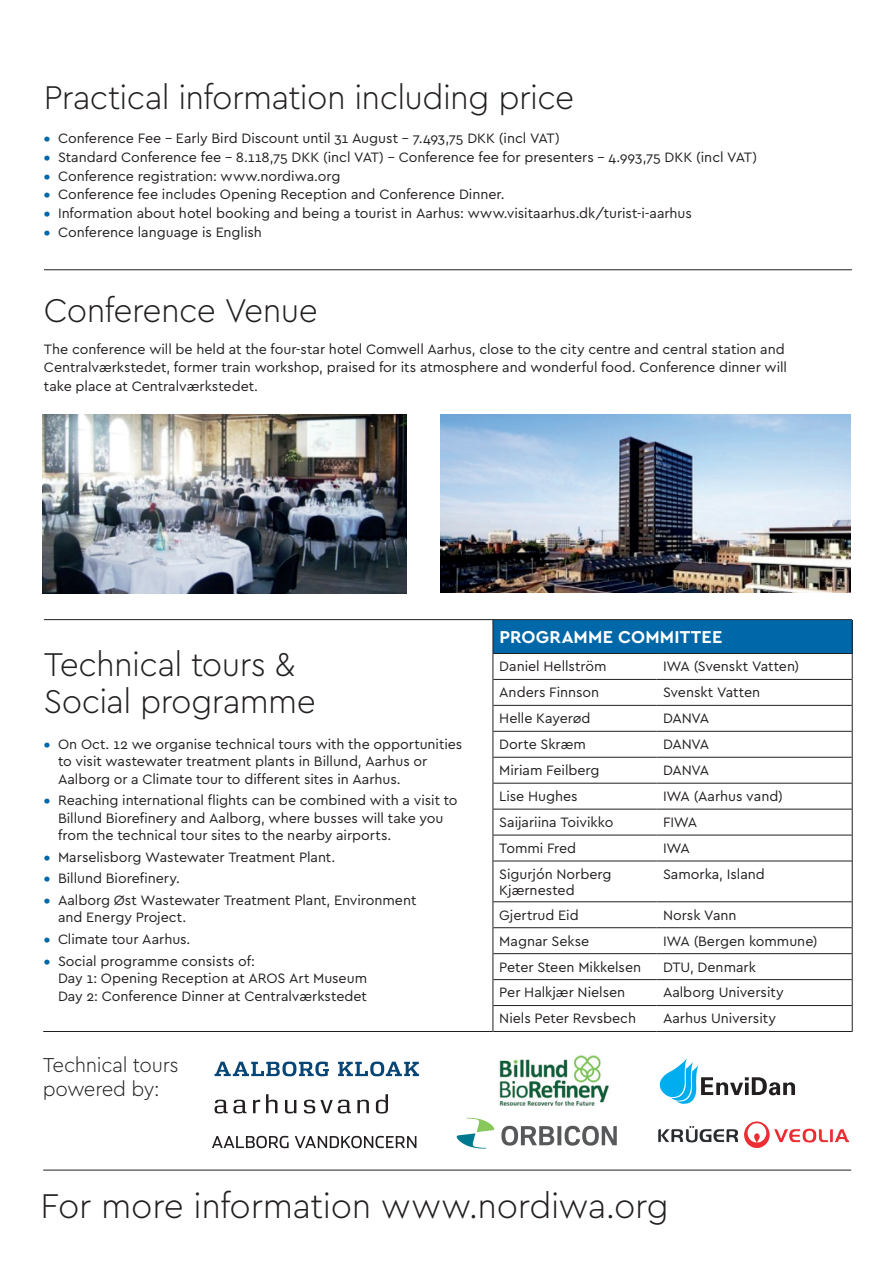
<style>
.page{position:relative;width:893px;height:1263px;background:#fff}
.page>*{position:absolute;margin:0;border:0;box-sizing:border-box;transform-origin:0 0}
.t1{font:300 36px "Cera PRO";letter-spacing:-.01em;color:#231f20}
.t2{font:300 34.5px/37.5px "Cera PRO";letter-spacing:-.02em;color:#231f20}
.t3{font:300 21px/24px "Cera PRO";letter-spacing:-.015em;color:#231f20}
.t4{font:700 18px "Cera PRO";letter-spacing:.015em;color:#fff}
.t5{font:14.25px/17.2px "Cera PRO";letter-spacing:-.005em;color:#231f20}
.s1{font-weight:900;color:#0068a8}
</style>
<div class="page">
<hr style="left:44px;top:269px;width:808px;height:1px;background:#231f20">
<img style="left:43px;top:414px;width:364px;height:179px">
<img style="left:441px;top:414px;width:410px;height:179px">
<div style="left:493px;top:620px;width:359px;height:33px;background:#0068a8"></div>
<hr style="left:493px;top:653px;width:164px;height:1px;background:#231f20">
<hr style="left:657px;top:653px;width:195px;height:1px;background:#231f20">
<hr style="left:493px;top:679px;width:164px;height:1px;background:#231f20">
<hr style="left:657px;top:679px;width:195px;height:1px;background:#231f20">
<hr style="left:493px;top:705px;width:164px;height:1px;background:#231f20">
<hr style="left:657px;top:705px;width:195px;height:1px;background:#231f20">
<hr style="left:493px;top:731px;width:164px;height:1px;background:#231f20">
<hr style="left:657px;top:731px;width:195px;height:1px;background:#231f20">
<hr style="left:493px;top:757px;width:164px;height:1px;background:#231f20">
<hr style="left:657px;top:757px;width:195px;height:1px;background:#231f20">
<hr style="left:493px;top:783px;width:164px;height:1px;background:#231f20">
<hr style="left:657px;top:783px;width:195px;height:1px;background:#231f20">
<hr style="left:493px;top:809px;width:164px;height:1px;background:#231f20">
<hr style="left:657px;top:809px;width:195px;height:1px;background:#231f20">
<hr style="left:493px;top:835px;width:164px;height:1px;background:#231f20">
<svg style="left:493px;top:653px;width:1px;height:208px"></svg>
<hr style="left:657px;top:835px;width:195px;height:1px;background:#231f20">
<svg style="left:852px;top:653px;width:1px;height:208px"></svg>
<hr style="left:493px;top:861px;width:164px;height:1px;background:#231f20">
<hr style="left:493px;top:861px;width:1px;height:41px;background:#231f20">
<hr style="left:657px;top:861px;width:195px;height:1px;background:#231f20">
<hr style="left:852px;top:861px;width:1px;height:41px;background:#231f20">
<hr style="left:493px;top:901px;width:164px;height:1px;background:#231f20">
<hr style="left:657px;top:901px;width:195px;height:1px;background:#231f20">
<hr style="left:493px;top:927px;width:164px;height:1px;background:#231f20">
<hr style="left:657px;top:927px;width:195px;height:1px;background:#231f20">
<hr style="left:493px;top:953px;width:164px;height:1px;background:#231f20">
<hr style="left:657px;top:953px;width:195px;height:1px;background:#231f20">
<hr style="left:493px;top:979px;width:164px;height:1px;background:#231f20">
<hr style="left:657px;top:979px;width:195px;height:1px;background:#231f20">
<hr style="left:493px;top:1005px;width:164px;height:1px;background:#231f20">
<svg style="left:493px;top:902px;width:1px;height:129px"></svg>
<hr style="left:657px;top:1005px;width:195px;height:1px;background:#231f20">
<svg style="left:852px;top:902px;width:1px;height:130px"></svg>
<hr style="left:493px;top:1031px;width:164px;height:1px;background:#231f20">
<hr style="left:657px;top:1031px;width:195px;height:1px;background:#231f20">
<hr style="left:493px;top:620px;width:1px;height:33px;background:#231f20">
<hr style="left:852px;top:620px;width:1px;height:33px;background:#231f20">
<hr style="left:43px;top:1170px;width:808px;height:1px;background:#231f20">
<svg style="left:501px;top:1126px;width:116px;height:19px"></svg>
<svg style="left:457px;top:1118px;width:37px;height:30px"></svg>
<svg style="left:660px;top:1058px;width:135px;height:46px"></svg>
<svg style="left:215px;top:1100px;width:32px;height:13px"></svg>
<svg style="left:253px;top:1100px;width:7px;height:13px"></svg>
<svg style="left:266px;top:1094px;width:11px;height:19px"></svg>
<svg style="left:285px;top:1100px;width:11px;height:13px"></svg>
<svg style="left:304px;top:1100px;width:47px;height:13px"></svg>
<svg style="left:357px;top:1100px;width:12px;height:13px"></svg>
<svg style="left:376px;top:1094px;width:12px;height:19px"></svg>
<hr style="left:44px;top:619px;width:808px;height:1px;background:#231f20">
<hr style="left:43px;top:1031px;width:450px;height:1px;background:#231f20">
<svg style="left:215px;top:1061px;width:114px;height:15px"></svg>
<svg style="left:338px;top:1061px;width:81px;height:15px"></svg>
<svg style="left:212px;top:1136px;width:77px;height:12px"></svg>
<svg style="left:295px;top:1136px;width:121px;height:12px"></svg>
<img style="left:499px;top:1055px;width:110px;height:51px">
<img style="left:658px;top:1122px;width:191px;height:26px">
<h2 class="t2" style="left:44px;top:77px;width:532px">Practical information including price</h2>
<p class="t5" style="left:44px;top:129px;width:517px"><span class="s1">•</span> Conference Fee – Early Bird Discount until 31 August – 7.493,75 DKK (incl VAT)</p>
<p class="t5" style="left:44px;top:148px;width:715px"><span class="s1">•</span> Standard Conference fee – 8.118,75 DKK (incl VAT) – Conference fee for presenters – 4.993,75 DKK (incl VAT)</p>
<p class="t5" style="left:44px;top:166px;width:298px"><span class="s1">•</span> Conference registration: www.nordiwa.org</p>
<p class="t5" style="left:44px;top:185px;width:462px"><span class="s1">•</span> Conference fee includes Opening Reception and Conference Dinner.</p>
<p class="t5" style="left:44px;top:204px;width:649px"><span class="s1">•</span> Information about hotel booking and being a tourist in Aarhus: www.visitaarhus.dk/turist-i-aarhus</p>
<p class="t5" style="left:44px;top:223px;width:220px"><span class="s1">•</span> Conference language is English</p>
<h2 class="t2" style="left:44px;top:290px;width:275px">Conference Venue</h2>
<p class="t5" style="left:44px;top:339px;width:745px;line-height:18.8px">The conference will be held at the four-star hotel Comwell Aarhus, close to the city centre and central station and<br>Centralværkstedet, former train workshop, praised for its atmosphere and wonderful food. Conference dinner will take place at Centralværkstedet.</p>
<h2 class="t2" style="left:44px;top:644px;width:273px">Technical tours &amp;<br>Social programme</h2>
<p class="t5" style="left:58px;top:735px;width:406px;text-indent:-14px"><span class="s1">•</span> On Oct. 12 we organise technical tours with the opportunities to visit wastewater treatment plants in Billund, Aarhus or<br>Aalborg or a Climate tour to different sites in Aarhus.</p>
<p class="t5" style="left:58px;top:791px;width:401px;text-indent:-14px"><span class="s1">•</span> Reaching international flights can be combined with a visit to<br>Billund Biorefinery and Aalborg, where busses will take you from the technical tour sites to the nearby airports.</p>
<p class="t5" style="left:44px;top:848px;width:293px"><span class="s1">•</span> Marselisborg Wastewater Treatment Plant.</p>
<p class="t5" style="left:44px;top:869px;width:138px"><span class="s1">•</span> Billund Biorefinery.</p>
<p class="t5" style="left:58px;top:891px;width:360px;text-indent:-14px"><span class="s1">•</span> Aalborg Øst Wastewater Treatment Plant, Environment and Energy Project.</p>
<p class="t5" style="left:44px;top:930px;width:148px"><span class="s1">•</span> Climate tour Aarhus.</p>
<p class="t5" style="left:58px;top:952px;width:311px;text-indent:-14px"><span class="s1">•</span> Social programme consists of:<br>Day 1: Opening Reception at AROS Art Museum<br>Day 2: Conference Dinner at Centralværkstedet</p>
<h3 class="t3" style="left:43px;top:1052px;width:138px">Technical tours powered by:</h3>
<p class="t4" style="left:499px;top:625px;width:224px">PROGRAMME COMMITTEE</p>
<p class="t5" style="left:499px;top:657px;width:109px">Daniel Hellström</p>
<p class="t5" style="left:663px;top:657px;width:138px">IWA (Svenskt Vatten)</p>
<p class="t5" style="left:499px;top:683px;width:101px">Anders Finnson</p>
<p class="t5" style="left:663px;top:683px;width:99px">Svenskt Vatten</p>
<p class="t5" style="left:499px;top:709px;width:93px">Helle Kayerød</p>
<p class="t5" style="left:663px;top:709px;width:48px">DANVA</p>
<p class="t5" style="left:499px;top:735px;width:88px">Dorte Skræm</p>
<p class="t5" style="left:663px;top:735px;width:48px">DANVA</p>
<p class="t5" style="left:499px;top:761px;width:102px">Miriam Feilberg</p>
<p class="t5" style="left:663px;top:761px;width:48px">DANVA</p>
<p class="t5" style="left:499px;top:787px;width:80px">Lise Hughes</p>
<p class="t5" style="left:663px;top:787px;width:122px">IWA (Aarhus vand)</p>
<p class="t5" style="left:499px;top:813px;width:116px">Saijariina Toivikko</p>
<p class="t5" style="left:663px;top:813px;width:36px">FIWA</p>
<p class="t5" style="left:499px;top:839px;width:79px">Tommi Fred</p>
<p class="t5" style="left:663px;top:839px;width:28px">IWA</p>
<p class="t5" style="left:499px;top:865px;width:114px;line-height:16.5px">Sigurjón Norberg<br>Kjærnested</p>
<p class="t5" style="left:663px;top:865px;width:103px">Samorka, Island</p>
<p class="t5" style="left:499px;top:906px;width:81px">Gjertrud Eid</p>
<p class="t5" style="left:663px;top:906px;width:75px">Norsk Vann</p>
<p class="t5" style="left:499px;top:931px;width:91px">Magnar Sekse</p>
<p class="t5" style="left:663px;top:931px;width:156px">IWA (Bergen kommune)</p>
<p class="t5" style="left:499px;top:957px;width:143px">Peter Steen Mikkelsen</p>
<p class="t5" style="left:663px;top:957px;width:94px">DTU, Denmark</p>
<p class="t5" style="left:499px;top:983px;width:127px">Per Halkjær Nielsen</p>
<p class="t5" style="left:663px;top:983px;width:122px">Aalborg University</p>
<p class="t5" style="left:499px;top:1009px;width:138px">Niels Peter Revsbech</p>
<p class="t5" style="left:663px;top:1009px;width:115px">Aarhus University</p>
<h1 class="t1" style="left:41px;top:1182px;width:630px">For more information www.nordiwa.org</h1>
</div>
